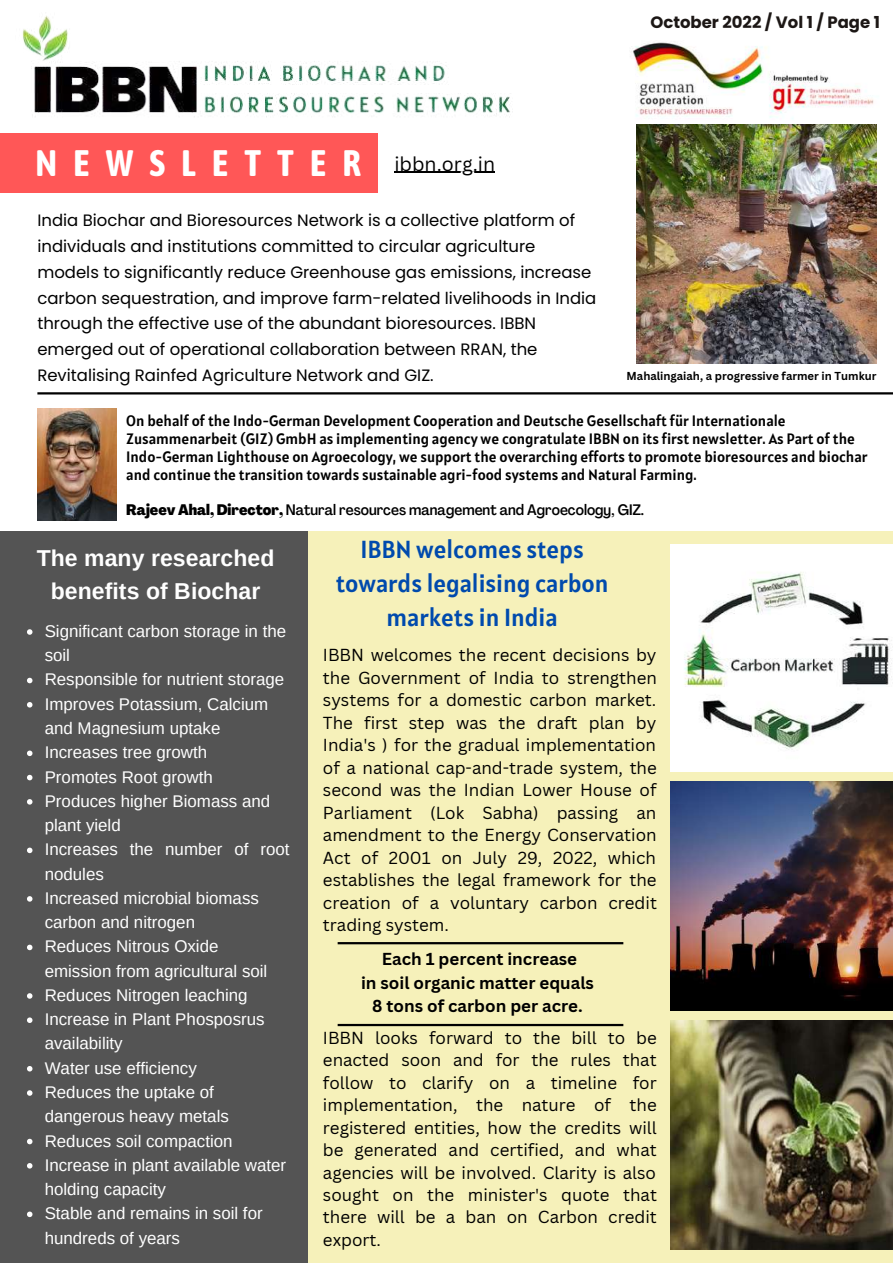
<style>
.page{position:relative;width:893px;height:1264px;background:#fff}
.page>*{position:absolute;margin:0;border:0;box-sizing:border-box;transform-origin:0 0}
.t1{font:700 36.75px "Asap Condensed";letter-spacing:.43em;color:#fff}
.t2{font:24.45px/33.8px "Alatsi";color:#004aad;text-align:center}
.t3{font:700 22.95px/33.8px "Arimo";letter-spacing:.005em;color:#fff;text-align:center}
.t4{font:19.5px "Canva Sans";color:#000}
.t5{font:16.95px/22.5px "Canva Sans";color:#000;text-align:justify}
.t6{font:16.95px/24.3px "Arimo";color:#fff}
.t7{font:700 16.8px/23.5px "Canva Sans";color:#000;text-align:center}
.t8{font:16.5px/25.8px "Poppins";color:#000}
.t9{font:700 16.5px "Poppins";color:#1c1715}
.t10{font:15px/18px "Alatsi";color:#000}
.t11{font:500 condensed 15px "Agrandir";color:#000}
.t12{font:700 11.25px "Canva Sans";color:#000}
.s1{font-weight:800}
</style>
<div class="page">
<div style="left:63px;top:531px;width:829px;height:731px;background:#f6f1ba"></div>
<div style="left:0;top:531px;width:307px;height:731px;background:#545454"></div>
<div style="left:0;top:133px;width:377px;height:59px;background:#ff5757"></div>
<img style="left:670px;top:781px;width:222px;height:229px">
<img style="left:670px;top:1020px;width:222px;height:229px">
<img style="left:22px;top:16px;width:491px;height:150px">
<img style="left:670px;top:544px;width:222px;height:227px">
<hr style="left:37px;top:392px;width:855px;height:2px;background:#000">
<img style="left:37px;top:409px;width:79px;height:111px">
<hr style="left:337px;top:942px;width:286px;height:2px;background:#000">
<hr style="left:337px;top:1023px;width:286px;height:3px;background:#000">
<img style="left:633px;top:42px;width:241px;height:77px">
<img style="left:636px;top:124px;width:240px;height:240px">
<svg style="left:27px;top:629px;width:5px;height:5px"></svg>
<svg style="left:27px;top:677px;width:5px;height:6px"></svg>
<svg style="left:27px;top:702px;width:5px;height:5px"></svg>
<svg style="left:27px;top:750px;width:5px;height:6px"></svg>
<svg style="left:27px;top:774px;width:5px;height:6px"></svg>
<svg style="left:27px;top:799px;width:5px;height:5px"></svg>
<svg style="left:27px;top:847px;width:5px;height:6px"></svg>
<svg style="left:27px;top:896px;width:5px;height:5px"></svg>
<svg style="left:27px;top:944px;width:5px;height:6px"></svg>
<svg style="left:27px;top:993px;width:5px;height:5px"></svg>
<svg style="left:27px;top:1017px;width:5px;height:5px"></svg>
<svg style="left:27px;top:1066px;width:5px;height:5px"></svg>
<svg style="left:27px;top:1090px;width:5px;height:5px"></svg>
<svg style="left:27px;top:1138px;width:5px;height:6px"></svg>
<svg style="left:27px;top:1163px;width:5px;height:5px"></svg>
<svg style="left:27px;top:1211px;width:5px;height:6px"></svg>
<hr style="left:394px;top:172px;width:101px;height:1px;background:#000">
<p class="t9" style="left:650px;top:11px;width:231px">October 2022 / Vol 1 / Page 1</p>
<h1 class="t1" style="left:36px;top:141px;width:327px">NEWSLETTER</h1>
<p class="t4" style="left:394px;top:150px;width:102px">ibbn.org.in</p>
<p class="t8" style="left:37px;top:207px;width:560px">India Biochar and Bioresources Network is a collective platform of individuals and institutions committed to circular agriculture models to significantly reduce Greenhouse gas emissions, increase carbon sequestration, and improve farm-related livelihoods in India through the effective use of the abundant bioresources. IBBN emerged out of operational collaboration between RRAN, the Revitalising Rainfed Agriculture Network and GIZ.</p>
<p class="t12" style="left:626px;top:367px;width:251px">Mahalingaiah, a progressive farmer in Tumkur</p>
<p class="t10" style="left:126px;top:411px;width:742px">On behalf of the Indo-German Development Cooperation and Deutsche Gesellschaft für Internationale Zusammenarbeit (GIZ) GmbH as implementing agency we congratulate IBBN on its first newsletter. As Part of the Indo-German Lighthouse on Agroecology, we support the overarching efforts to promote bioresources and biochar and continue the transition towards sustainable agri-food systems and Natural Farming.</p>
<p class="t11" style="left:126px;top:503px;width:519px"><span class="s1">Rajeev Ahal, Director,</span> Natural resources management and Agroecology, GIZ.</p>
<h3 class="t3" style="left:37px;top:540px;width:239px">The many researched benefits of Biochar</h3>
<p class="t6" style="left:45px;top:619px;width:246px">Significant carbon storage in the soil<br>Responsible for nutrient storage<br>Improves Potassium, Calcium and Magnesium uptake<br>Increases tree growth<br>Promotes Root growth<br>Produces higher Biomass and plant yield<br>Increases the number of root nodules<br>Increased microbial biomass carbon and nitrogen<br>Reduces Nitrous Oxide<br>emission from agricultural soil<br>Reduces Nitrogen leaching<br>Increase in Plant Phosposrus availability<br>Water use efficiency<br>Reduces the uptake of dangerous heavy metals<br>Reduces soil compaction<br>Increase in plant available water holding capacity<br>Stable and remains in soil for hundreds of years</p>
<h2 class="t2" style="left:335px;top:532px;width:274px">IBBN welcomes steps towards legalising carbon markets in India</h2>
<p class="t5" style="left:323px;top:643px;width:335px">IBBN welcomes the recent decisions by the Government of India to strengthen systems for a domestic carbon market.<br>The first step was the draft plan by India's ) for the gradual implementation of a national cap-and-trade system, the second was the Indian Lower House of Parliament (Lok Sabha) passing an amendment to the Energy Conservation Act of 2001 on July 29, 2022, which establishes the legal framework for the creation of a voluntary carbon credit trading system.</p>
<p class="t7" style="left:361px;top:946px;width:234px">Each 1 percent increase<br>in soil organic matter equals<br>8 tons of carbon per acre.</p>
<p class="t5" style="left:323px;top:1025px;width:335px">IBBN looks forward to the bill to be enacted soon and for the rules that follow to clarify on a timeline for implementation, the nature of the registered entities, how the credits will be generated and certified, and what agencies will be involved. Clarity is also sought on the minister's quote that there will be a ban on Carbon credit export.</p>
</div>
